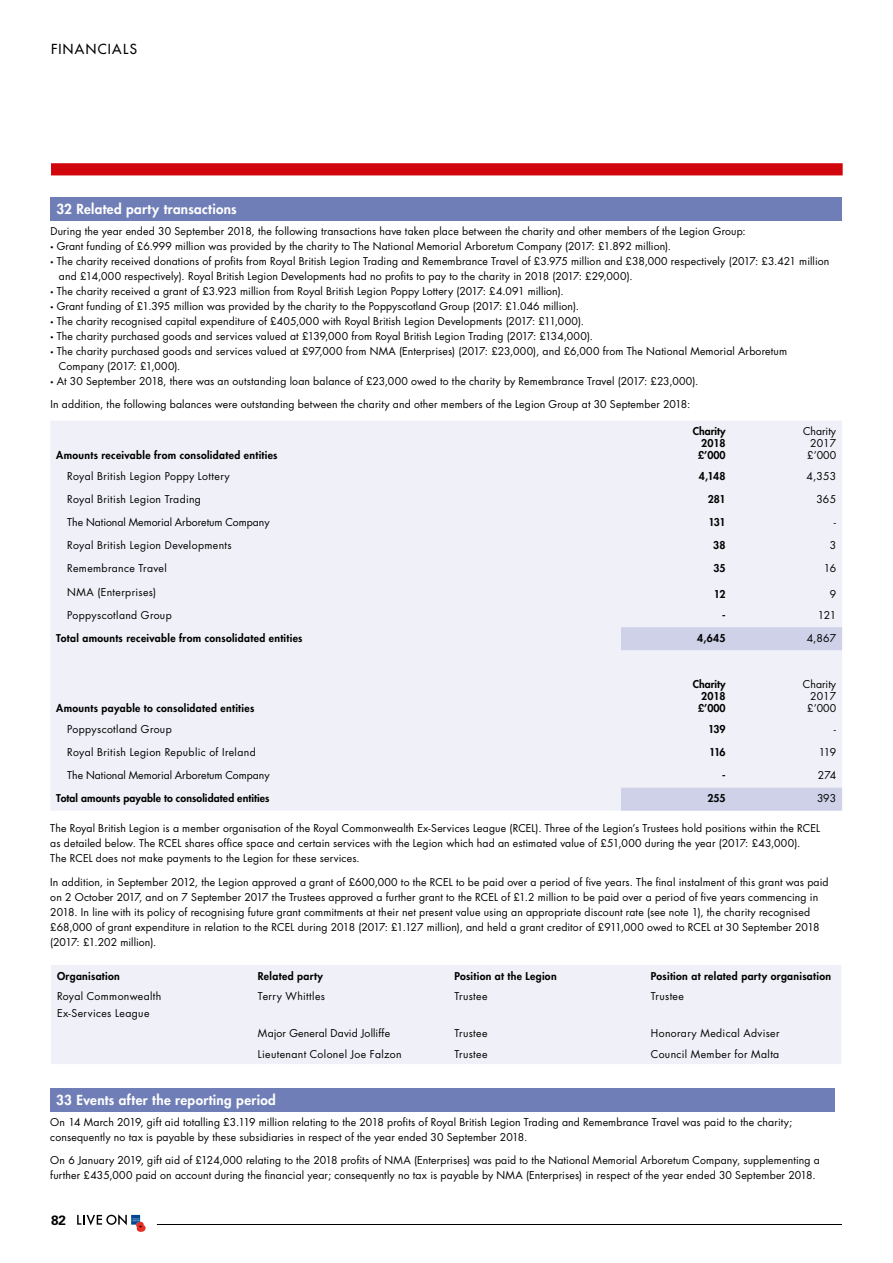
<style>
.page{position:relative;width:893px;height:1263px;background:#fff}
.page>*{position:absolute;margin:0;border:0;box-sizing:border-box;transform-origin:0 0}
.t1{font:800 13.5px "Futura Std";letter-spacing:.025em;color:#fff}
.t2{font:500 13.5px "Futura Std";letter-spacing:.1em;color:#000}
.t3{font:700 13.5px "Univers";color:#000}
.t4{font:10.5px/15px "Futura Std";letter-spacing:.015em;color:#000}
.t5{font:800 10.5px/12px "Futura Std";letter-spacing:.03em;color:#000;text-align:justify}
.t6{font:10.5px/16.5px "Futura Std";letter-spacing:.035em;color:#000}
.t7{font:800 10.5px "Futura Std";letter-spacing:.01em;color:#000}
.s1{font-family:"Myriad Pro"}
</style>
<div class="page">
<svg style="left:77px;top:1214px;width:69px;height:18px"></svg>
<hr style="left:157px;top:1224px;width:685px;height:1px;background:#000">
<div style="left:51px;top:965px;width:790px;height:99px;background:#f0f1f8"></div>
<div style="left:50px;top:1088px;width:785px;height:23px;background:#6f7eb6"></div>
<div style="left:50px;top:197px;width:792px;height:23px;background:#6f7eb6"></div>
<div style="left:50px;top:421px;width:792px;height:390px;background:#f0f1f8"></div>
<svg style="left:621px;top:627px;width:221px;height:184px"></svg>
<div style="left:51px;top:163px;width:792px;height:12px;background:#d1050c"></div>
<p class="t2" style="left:51px;top:41px;width:87px">FINANCIALS</p>
<p class="t1" style="left:56px;top:201px;width:182px">32 Related party transactions</p>
<p class="t4" style="left:50px;top:224px;width:697px">During the year ended 30 September 2018, the following transactions have taken place between the charity and other members of the Legion Group:</p>
<p class="t4" style="left:50px;top:239px;width:622px"><span class="s1">•</span> Grant funding of £6.999 million was provided by the charity to The National Memorial Arboretum Company (2017: £1.892 million).</p>
<p class="t4" style="left:59px;top:254px;width:772px;text-indent:-8px"><span class="s1">•</span> The charity received donations of profits from Royal British Legion Trading and Remembrance Travel of £3.975 million and £38,000 respectively (2017: £3.421 million and £14,000 respectively). Royal British Legion Developments had no profits to pay to the charity in 2018 (2017: £29,000).</p>
<p class="t4" style="left:50px;top:284px;width:515px"><span class="s1">•</span> The charity received a grant of £3.923 million from Royal British Legion Poppy Lottery (2017: £4.091 million).</p>
<p class="t4" style="left:50px;top:299px;width:530px"><span class="s1">•</span> Grant funding of £1.395 million was provided by the charity to the Poppyscotland Group (2017: £1.046 million).</p>
<p class="t4" style="left:50px;top:314px;width:535px"><span class="s1">•</span> The charity recognised capital expenditure of £405,000 with Royal British Legion Developments (2017: £11,000).</p>
<p class="t4" style="left:50px;top:329px;width:544px"><span class="s1">•</span> The charity purchased goods and services valued at £139,000 from Royal British Legion Trading (2017: £134,000).</p>
<p class="t4" style="left:59px;top:344px;width:730px;text-indent:-8px"><span class="s1">•</span> The charity purchased goods and services valued at £97,000 from NMA (Enterprises) (2017: £23,000), and £6,000 from The National Memorial Arboretum<br>Company (2017: £1,000).</p>
<p class="t4" style="left:50px;top:374px;width:649px"><span class="s1">•</span> At 30 September 2018, there was an outstanding loan balance of £23,000 owed to the charity by Remembrance Travel (2017: £23,000).</p>
<p class="t4" style="left:50px;top:397px;width:641px">In addition, the following balances were outstanding between the charity and other members of the Legion Group at 30 September 2018:</p>
<p class="t5" style="left:56px;top:449px;width:223px">Amounts receivable from consolidated entities</p>
<p class="t5" style="left:698px;top:425px;width:29px;text-indent:-5px">Charity 2018 £’000</p>
<p class="t4" style="left:807px;top:425px;width:30px;line-height:12px;text-align:justify;text-indent:-4px">Charity 2017 £’000</p>
<p class="t4" style="left:67px;top:469px;width:164px">Royal British Legion Poppy Lottery</p>
<p class="t5" style="left:699px;top:470px;width:28px">4,148</p>
<p class="t4" style="left:806px;top:469px;width:31px">4,353</p>
<p class="t4" style="left:67px;top:492px;width:135px">Royal British Legion Trading</p>
<p class="t5" style="left:708px;top:493px;width:19px">281</p>
<p class="t4" style="left:816px;top:492px;width:21px">365</p>
<p class="t4" style="left:67px;top:515px;width:204px">The National Memorial Arboretum Company</p>
<p class="t5" style="left:708px;top:516px;width:19px">131</p>
<p class="t4" style="left:834px;top:515px;width:4px">-</p>
<p class="t4" style="left:67px;top:538px;width:166px">Royal British Legion Developments</p>
<p class="t5" style="left:713px;top:539px;width:14px">38</p>
<p class="t4" style="left:830px;top:538px;width:8px">3</p>
<p class="t6" style="left:67px;top:560px;width:101px">Remembrance Travel</p>
<p class="t5" style="left:713px;top:563px;width:14px">35</p>
<p class="t4" style="left:824px;top:561px;width:14px">16</p>
<p class="t6" style="left:67px;top:584px;width:90px">NMA (Enterprises)</p>
<p class="t5" style="left:714px;top:588px;width:13px">12</p>
<p class="t4" style="left:830px;top:587px;width:8px">9</p>
<p class="t6" style="left:67px;top:607px;width:106px">Poppyscotland Group</p>
<p class="t5" style="left:722px;top:609px;width:5px">-</p>
<p class="t4" style="left:818px;top:607px;width:20px">121</p>
<p class="t5" style="left:56px;top:632px;width:248px">Total amounts receivable from consolidated entities</p>
<p class="t5" style="left:697px;top:632px;width:30px">4,645</p>
<p class="t4" style="left:807px;top:631px;width:31px">4,867</p>
<p class="t5" style="left:56px;top:702px;width:200px">Amounts payable to consolidated entities</p>
<p class="t5" style="left:698px;top:678px;width:29px;text-indent:-5px">Charity 2018 £’000</p>
<p class="t4" style="left:807px;top:678px;width:30px;line-height:12px;text-align:justify;text-indent:-4px">Charity 2017 £’000</p>
<p class="t6" style="left:67px;top:721px;width:106px">Poppyscotland Group</p>
<p class="t5" style="left:708px;top:723px;width:19px">139</p>
<p class="t4" style="left:834px;top:721px;width:4px">-</p>
<p class="t4" style="left:67px;top:745px;width:190px">Royal British Legion Republic of Ireland</p>
<p class="t5" style="left:709px;top:746px;width:18px">116</p>
<p class="t4" style="left:819px;top:745px;width:19px">119</p>
<p class="t4" style="left:67px;top:768px;width:204px">The National Memorial Arboretum Company</p>
<p class="t5" style="left:722px;top:769px;width:5px">-</p>
<p class="t4" style="left:818px;top:768px;width:20px">274</p>
<p class="t7" style="left:56px;top:792px;width:215px">Total amounts payable to consolidated entities</p>
<p class="t5" style="left:708px;top:792px;width:20px">255</p>
<p class="t4" style="left:817px;top:791px;width:21px">393</p>
<p class="t4" style="left:50px;top:821px;width:771px">The Royal British Legion is a member organisation of the Royal Commonwealth Ex-Services League (RCEL). Three of the Legion’s Trustees hold positions within the RCEL as detailed below. The RCEL shares office space and certain services with the Legion which had an estimated value of £51,000 during the year (2017: £43,000).<br>The RCEL does not make payments to the Legion for these services.</p>
<p class="t4" style="left:50px;top:874px;width:780px">In addition, in September 2012, the Legion approved a grant of £600,000 to the RCEL to be paid over a period of five years. The final instalment of this grant was paid on 2 October 2017, and on 7 September 2017 the Trustees approved a further grant to the RCEL of £1.2 million to be paid over a period of five years commencing in 2018. In line with its policy of recognising future grant commitments at their net present value using an appropriate discount rate (see note 1), the charity recognised £68,000 of grant expenditure in relation to the RCEL during 2018 (2017: £1.127 million), and held a grant creditor of £911,000 owed to RCEL at 30 September 2018 (2017: £1.202 million).</p>
<p class="t5" style="left:57px;top:970px;width:64px">Organisation</p>
<p class="t5" style="left:258px;top:970px;width:67px">Related party</p>
<p class="t5" style="left:454px;top:970px;width:104px">Position at the Legion</p>
<p class="t5" style="left:651px;top:970px;width:182px">Position at related party organisation</p>
<p class="t6" style="left:57px;top:988px;width:106px">Royal Commonwealth<br>Ex-Services League</p>
<p class="t6" style="left:258px;top:988px;width:69px">Terry Whittles</p>
<p class="t6" style="left:454px;top:988px;width:35px">Trustee</p>
<p class="t6" style="left:651px;top:988px;width:35px">Trustee</p>
<p class="t4" style="left:258px;top:1026px;width:134px">Major General David Jolliffe</p>
<p class="t6" style="left:454px;top:1025px;width:35px">Trustee</p>
<p class="t6" style="left:651px;top:1025px;width:130px">Honorary Medical Adviser</p>
<p class="t6" style="left:258px;top:1046px;width:145px">Lieutenant Colonel Joe Falzon</p>
<p class="t6" style="left:454px;top:1046px;width:35px">Trustee</p>
<p class="t6" style="left:651px;top:1046px;width:130px">Council Member for Malta</p>
<p class="t1" style="left:56px;top:1091px;width:221px">33 Events after the reporting period</p>
<p class="t4" style="left:50px;top:1114px;width:744px">On 14 March 2019, gift aid totalling £3.119 million relating to the 2018 profits of Royal British Legion Trading and Remembrance Travel was paid to the charity; consequently no tax is payable by these subsidiaries in respect of the year ended 30 September 2018.</p>
<p class="t4" style="left:50px;top:1153px;width:771px">On 6 January 2019, gift aid of £124,000 relating to the 2018 profits of NMA (Enterprises) was paid to the National Memorial Arboretum Company, supplementing a further £435,000 paid on account during the financial year; consequently no tax is payable by NMA (Enterprises) in respect of the year ended 30 September 2018.</p>
<p class="t3" style="left:51px;top:1212px;width:17px">82</p>
</div>
